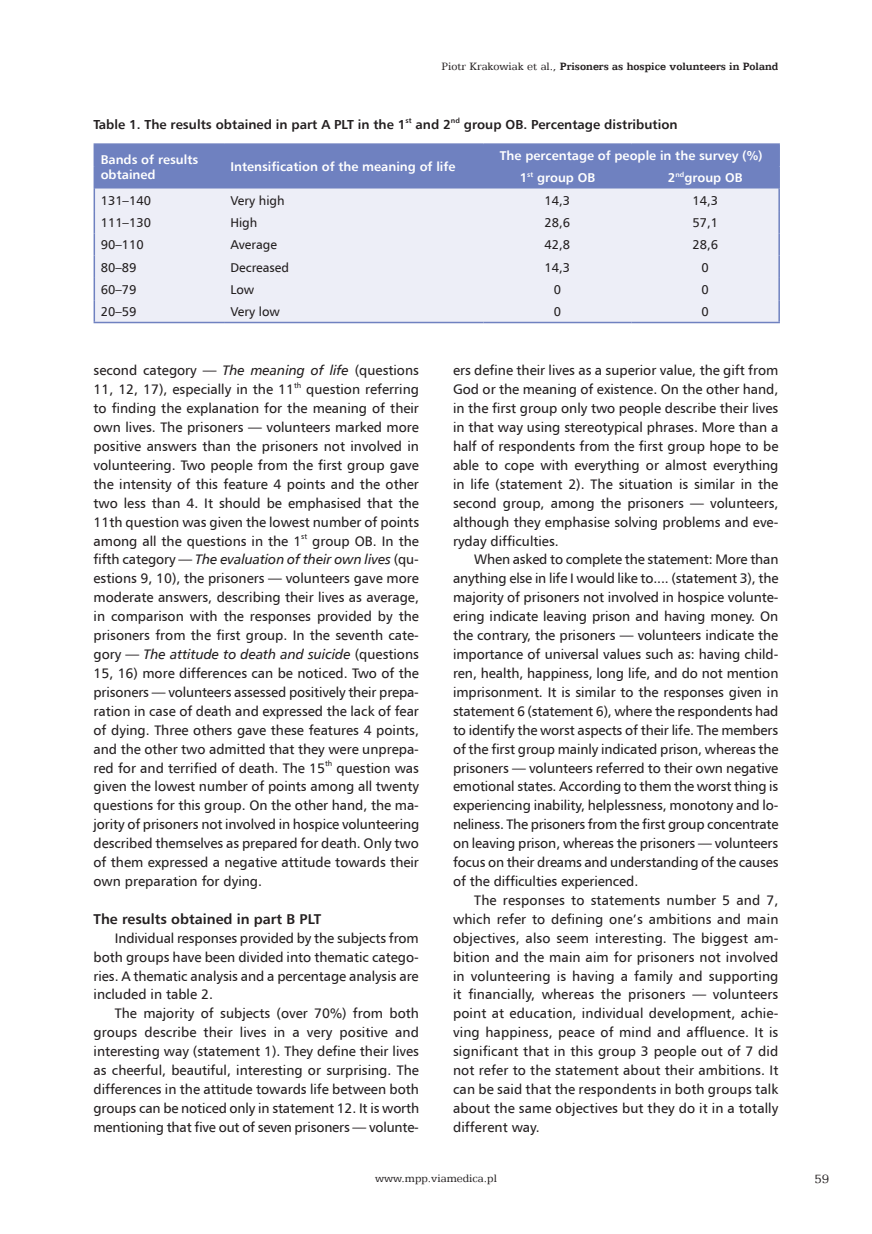
<style>
.page{position:relative;width:872px;height:1234px;background:#fff}
.page>*{position:absolute;margin:0;border:0;box-sizing:border-box;transform-origin:0 0}
.Śródtytuł_3{font:700 14.25px "Humnst 777 EU";color:#231f20}
.Tekst{font:13.8px/18.9px "Humnst 777 EU";color:#231f20;text-align:justify}
.t1{font:13.5px "Egyptian 505 EU";color:#231f20}
.Tabela_-_tytuł{font:700 13.05px "Humnst 777 EU";color:#231f20}
.Tabela_-_nagłówek{font:700 12.75px/15.3px "Humnst 777 EU";color:#fff}
.Tabela_-_tekst{font:12.75px "Humnst 777 EU";color:#231f20}
.t2{font:700 12px "Egyptian 505 EU";color:#231f20}
.t3{font:12px "Egyptian 505 EU";color:#231f20}
.Tekst-2{font:7.65px "Humnst 777 EU";color:#231f20}
.Tabela_-_nagłówek-2{font:700 7.05px "Humnst 777 EU";color:#fff}
.s1{font-weight:400}
.s2{font-style:italic}
</style>
<div class="page">
<hr style="left:94px;top:143px;width:130px;height:2px;background:#6f81c0">
<hr style="left:224px;top:143px;width:259px;height:2px;background:#6f81c0">
<hr style="left:483px;top:143px;width:148px;height:2px;background:#6f81c0">
<hr style="left:631px;top:143px;width:149px;height:2px;background:#6f81c0">
<hr style="left:778px;top:145px;width:2px;height:21px;background:#6f81c0">
<hr style="left:778px;top:166px;width:2px;height:23px;background:#6f81c0">
<hr style="left:778px;top:189px;width:2px;height:22px;background:#6f81c0">
<hr style="left:778px;top:211px;width:2px;height:22px;background:#6f81c0">
<hr style="left:778px;top:233px;width:2px;height:22px;background:#6f81c0">
<hr style="left:778px;top:255px;width:2px;height:23px;background:#6f81c0">
<hr style="left:778px;top:278px;width:2px;height:22px;background:#6f81c0">
<svg style="left:94px;top:145px;width:685px;height:177px;background:#cdd2e9"></svg>
<hr style="left:778px;top:300px;width:2px;height:22px;background:#6f81c0">
<hr style="left:94px;top:322px;width:130px;height:1px;background:#6f81c0">
<hr style="left:224px;top:322px;width:259px;height:1px;background:#6f81c0">
<hr style="left:483px;top:322px;width:148px;height:1px;background:#6f81c0">
<hr style="left:631px;top:322px;width:149px;height:1px;background:#6f81c0">
<p class="t2" style="left:441px;top:60px;width:338px"><span class="s1">Piotr Krakowiak et al.,</span> Prisoners as hospice volunteers in Poland</p>
<p class="Tabela_-_tytuł" style="left:94px;top:116px;width:585px">Table 1. The results obtained in part A PLT in the 1<sup>st</sup> and 2<sup>nd</sup> group OB. Percentage distribution</p>
<p class="Tabela_-_nagłówek" style="left:101px;top:151px;width:99px">Bands of results obtained</p>
<p class="Tabela_-_nagłówek" style="left:230px;top:159px;width:226px">Intensification of the meaning of life</p>
<p class="Tabela_-_nagłówek" style="left:500px;top:148px;width:264px">The percentage of people in the survey (%)</p>
<p class="Tabela_-_nagłówek" style="left:519px;top:170px;width:9px">1</p>
<p class="Tabela_-_nagłówek-2" style="left:527px;top:170px;width:8px">st</p>
<p class="Tabela_-_nagłówek" style="left:537px;top:170px;width:60px">group OB</p>
<p class="Tabela_-_nagłówek" style="left:668px;top:170px;width:9px">2</p>
<p class="Tabela_-_nagłówek-2" style="left:675px;top:170px;width:10px">nd</p>
<p class="Tabela_-_nagłówek" style="left:684px;top:170px;width:60px">group OB</p>
<p class="Tabela_-_tekst" style="left:101px;top:192px;width:52px">131–140</p>
<p class="Tabela_-_tekst" style="left:230px;top:192px;width:56px">Very high</p>
<p class="Tabela_-_tekst" style="left:544px;top:192px;width:27px">14,3</p>
<p class="Tabela_-_tekst" style="left:692px;top:192px;width:27px">14,3</p>
<p class="Tabela_-_tekst" style="left:101px;top:214px;width:52px">111–130</p>
<p class="Tabela_-_tekst" style="left:230px;top:214px;width:28px">High</p>
<p class="Tabela_-_tekst" style="left:544px;top:214px;width:27px">28,6</p>
<p class="Tabela_-_tekst" style="left:692px;top:214px;width:27px">57,1</p>
<p class="Tabela_-_tekst" style="left:101px;top:237px;width:44px">90–110</p>
<p class="Tabela_-_tekst" style="left:230px;top:237px;width:48px">Average</p>
<p class="Tabela_-_tekst" style="left:544px;top:237px;width:27px">42,8</p>
<p class="Tabela_-_tekst" style="left:692px;top:237px;width:27px">28,6</p>
<p class="Tabela_-_tekst" style="left:101px;top:259px;width:37px">80–89</p>
<p class="Tabela_-_tekst" style="left:230px;top:259px;width:60px">Decreased</p>
<p class="Tabela_-_tekst" style="left:544px;top:259px;width:27px">14,3</p>
<p class="Tabela_-_tekst" style="left:701px;top:259px;width:9px">0</p>
<p class="Tabela_-_tekst" style="left:101px;top:281px;width:37px">60–79</p>
<p class="Tabela_-_tekst" style="left:230px;top:281px;width:25px">Low</p>
<p class="Tabela_-_tekst" style="left:554px;top:281px;width:9px">0</p>
<p class="Tabela_-_tekst" style="left:701px;top:281px;width:9px">0</p>
<p class="Tabela_-_tekst" style="left:101px;top:304px;width:37px">20–59</p>
<p class="Tabela_-_tekst" style="left:230px;top:304px;width:51px">Very low</p>
<p class="Tabela_-_tekst" style="left:554px;top:304px;width:9px">0</p>
<p class="Tabela_-_tekst" style="left:701px;top:304px;width:9px">0</p>
<p class="Tekst" style="left:94px;top:361px;width:327px">second category — <span class="s2">The meaning of life</span> (questions<br>11, 12, 17), especially in the 11</p>
<p class="Tekst-2" style="left:294px;top:380px;width:9px">th</p>
<p class="Tekst" style="left:94px;top:379px;width:327px;text-indent:213px">question referring to finding the explanation for the meaning of their own lives. The prisoners — volunteers marked more positive answers than the prisoners not involved in volunteering. Two people from the first group gave the intensity of this feature 4 points and the other two less than 4. It should be emphasised that the 11th question was given the lowest number of points among all the questions in the 1</p>
<p class="Tekst-2" style="left:301px;top:532px;width:7px">st</p>
<p class="Tekst" style="left:94px;top:531px;width:327px;text-indent:219px">group OB. In the fifth category — <span class="s2">The evaluation of their own lives</span> (qu&shy;estions 9, 10), the prisoners — volunteers gave more moderate answers, describing their lives as average, in comparison with the responses provided by the prisoners from the first group. In the seventh cate&shy;gory — <span class="s2">The attitude to death and suicide</span> (questions 15, 16) more differences can be noticed. Two of the prisoners — volunteers assessed positively their prepa&shy;ration in case of death and expressed the lack of fear of dying. Three others gave these features 4 points, and the other two admitted that they were unprepa&shy;red for and terrified of death. The 15<sup>th</sup> question was given the lowest number of points among all twenty questions for this group. On the other hand, the ma&shy;jority of prisoners not involved in hospice volunteering described themselves as prepared for death. Only two of them expressed a negative attitude towards their own preparation for dying.</p>
<p class="Śródtytuł_3" style="left:94px;top:909px;width:229px">The results obtained in part B PLT</p>
<p class="Tekst" style="left:94px;top:928px;width:327px;text-indent:21px">Individual responses provided by the subjects from both groups have been divided into thematic catego&shy;ries. A thematic analysis and a percentage analysis are included in table 2.</p>
<p class="Tekst" style="left:94px;top:1003px;width:327px;text-indent:21px">The majority of subjects (over 70%) from both groups describe their lives in a very positive and interesting way (statement 1). They define their lives as cheerful, beautiful, interesting or surprising. The differences in the attitude towards life between both groups can be noticed only in statement 12. It is worth mentioning that five out of seven prisoners — volunte-</p>
<p class="Tekst" style="left:453px;top:361px;width:327px">ers define their lives as a superior value, the gift from God or the meaning of existence. On the other hand, in the first group only two people describe their lives in that way using stereotypical phrases. More than a half of respondents from the first group hope to be able to cope with everything or almost everything in life (statement 2). The situation is similar in the second group, among the prisoners — volunteers, although they emphasise solving problems and eve&shy;ryday difficulties.</p>
<p class="Tekst" style="left:453px;top:550px;width:327px;text-indent:21px">When asked to complete the statement: More than anything else in life I would like to.... (statement 3), the majority of prisoners not involved in hospice volunte&shy;ering indicate leaving prison and having money. On the contrary, the prisoners — volunteers indicate the importance of universal values such as: having child&shy;ren, health, happiness, long life, and do not mention imprisonment. It is similar to the responses given in statement 6 (statement 6), where the respondents had to identify the worst aspects of their life. The members of the first group mainly indicated prison, whereas the prisoners — volunteers referred to their own negative emotional states. According to them the worst thing is experiencing inability, helplessness, monotony and lo&shy;neliness. The prisoners from the first group concentrate on leaving prison, whereas the prisoners — volunteers focus on their dreams and understanding of the causes of the difficulties experienced.</p>
<p class="Tekst" style="left:453px;top:890px;width:327px;text-indent:21px">The responses to statements number 5 and 7, which refer to defining one’s ambitions and main objectives, also seem interesting. The biggest am&shy;bition and the main aim for prisoners not involved in volunteering is having a family and supporting it financially, whereas the prisoners — volunteers point at education, individual development, achie&shy;ving happiness, peace of mind and affluence. It is significant that in this group 3 people out of 7 did not refer to the statement about their ambitions. It can be said that the respondents in both groups talk about the same objectives but they do it in a totally different way.</p>
<p class="t3" style="left:375px;top:1170px;width:123px">www.mpp.viamedica.pl</p>
<p class="t1" style="left:814px;top:1170px;width:17px">59</p>
</div>
